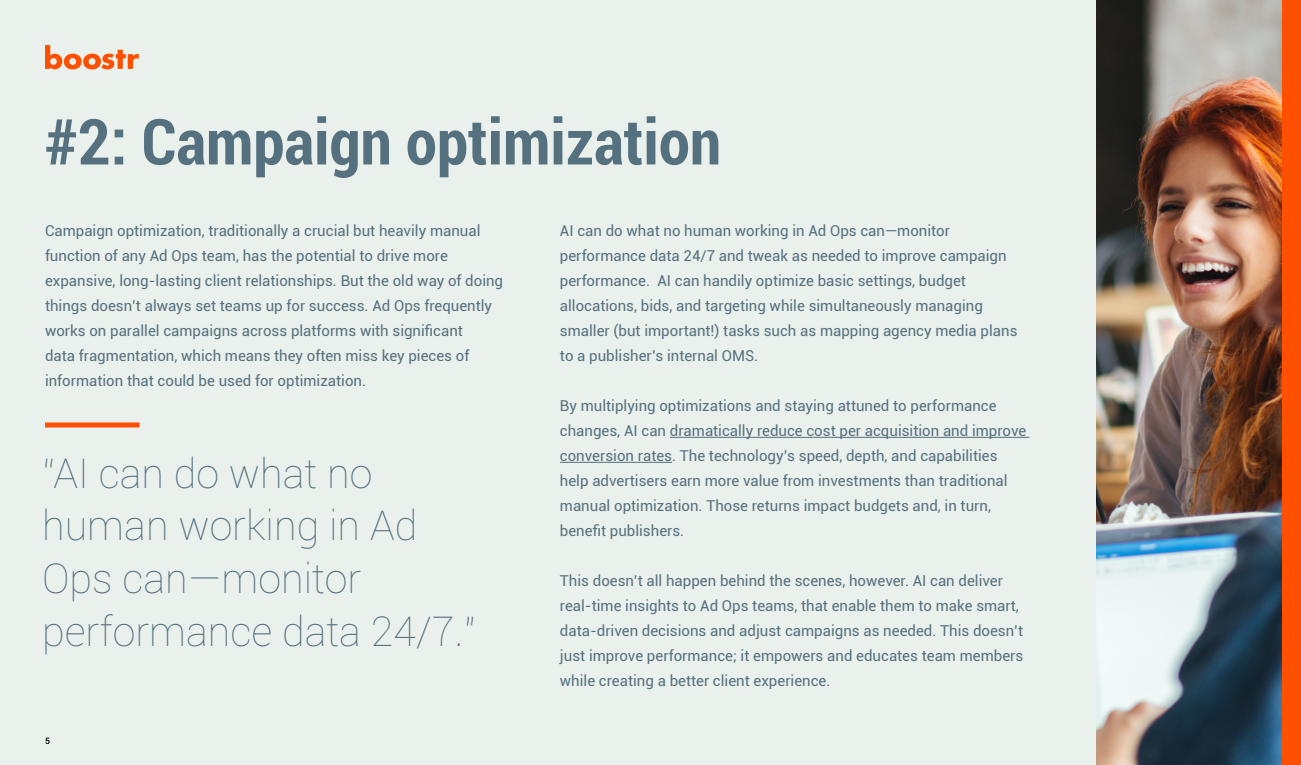
<style>
.page{position:relative;width:1301px;height:765px;background:#fff}
.page>*{position:absolute;margin:0;border:0;box-sizing:border-box;transform-origin:0 0}
.t1{font:700 condensed 63.25px "Roboto";color:#55707e}
.t2{font:100 41.25px/52.5px "Roboto";color:#55707e}
.t3{font:15px/25px "Roboto";color:#55707e}
.t4{font:500 8.75px "Roboto";color:#000}
</style>
<div class="page">
<div style="left:0;top:0;width:1281px;height:765px;background:#eaf0ec"></div>
<div style="left:1281px;top:0;width:20px;height:765px;background:#fe5000"></div>
<img style="left:1096px;top:0;width:185px;height:765px">
<svg style="left:45px;top:45px;width:94px;height:24px"></svg>
<hr style="left:670px;top:437px;width:359px;height:1px;background:#55707e">
<hr style="left:560px;top:462px;width:112px;height:1px;background:#55707e">
<div style="left:45px;top:422px;width:94px;height:6px;background:#fe5000"></div>
<h1 class="t1" style="left:45px;top:98px;width:677px">#2: Campaign optimization</h1>
<p class="t3" style="left:45px;top:218px;width:459px">Campaign optimization, traditionally a crucial but heavily manual function of any Ad Ops team, has the potential to drive more expansive, long-lasting client relationships. But the old way of doing things doesn’t always set teams up for success. Ad Ops frequently works on parallel campaigns across platforms with significant<br>data fragmentation, which means they often miss key pieces of information that could be used for optimization.</p>
<p class="t3" style="left:560px;top:218px;width:459px">AI can do what no human working in Ad Ops can—monitor performance data 24/7 and tweak as needed to improve campaign performance. AI can handily optimize basic settings, budget allocations, bids, and targeting while simultaneously managing smaller (but important!) tasks such as mapping agency media plans to a publisher’s internal OMS.</p>
<p class="t3" style="left:560px;top:393px;width:468px">By multiplying optimizations and staying attuned to performance changes, AI can dramatically reduce cost per acquisition and improve conversion rates. The technology’s speed, depth, and capabilities help advertisers earn more value from investments than traditional manual optimization. Those returns impact budgets and, in turn, benefit publishers.</p>
<p class="t3" style="left:560px;top:568px;width:465px">This doesn’t all happen behind the scenes, however. AI can deliver real-time insights to Ad Ops teams, that enable them to make smart, data-driven decisions and adjust campaigns as needed. This doesn’t just improve performance; it empowers and educates team members while creating a better client experience.</p>
<h2 class="t2" style="left:42px;top:446px;width:436px">“AI can do what no human working in Ad<br>Ops can—monitor performance data 24/7.”</h2>
<p class="t4" style="left:45px;top:734px;width:6px">5</p>
</div>
